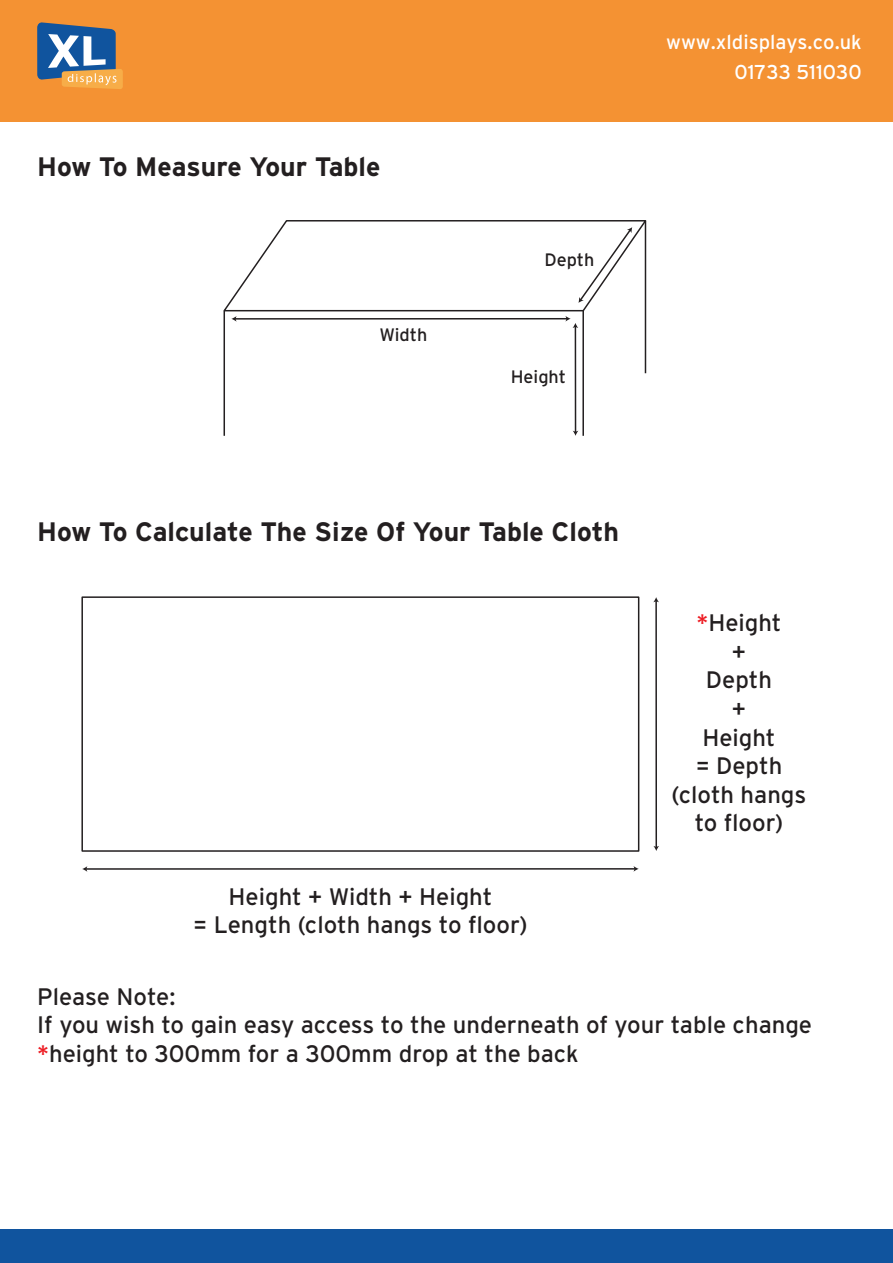
<style>
.page{position:relative;width:893px;height:1263px;background:#fff}
.page>*{position:absolute;margin:0;border:0;box-sizing:border-box;transform-origin:0 0}
.t1{font:700 26.7px "Interstate";color:#231f20}
.t2{font:23.85px/28.7px "Interstate";color:#231f20;text-align:center}
.t3{font:20.1px/30.2px "Interstate";color:#fff;text-align:right}
.t4{font:18px "Interstate";color:#231f20}
.s1{color:#ed1d24}
</style>
<div class="page">
<div style="left:0;top:0;width:893px;height:121px;background:#f49233"></div>
<div style="left:0;top:1229px;width:893px;height:34px;background:#10549e"></div>
<svg style="left:37px;top:22px;width:86px;height:67px"></svg>
<hr style="left:645px;top:221px;width:1px;height:152px;background:#231f20">
<hr style="left:582px;top:311px;width:2px;height:125px;background:#231f20">
<hr style="left:224px;top:311px;width:1px;height:125px;background:#231f20">
<hr style="left:86px;top:868px;width:549px;height:2px;background:#231f20">
<svg style="left:82px;top:866px;width:5px;height:6px"></svg>
<svg style="left:633px;top:866px;width:6px;height:6px"></svg>
<hr style="left:655px;top:601px;width:2px;height:246px;background:#231f20">
<svg style="left:653px;top:846px;width:6px;height:5px"></svg>
<svg style="left:653px;top:597px;width:6px;height:5px"></svg>
<hr style="left:575px;top:326px;width:1px;height:106px;background:#231f20">
<svg style="left:223px;top:220px;width:424px;height:108px"></svg>
<svg style="left:573px;top:431px;width:5px;height:5px"></svg>
<div style="left:81px;top:596px;width:558px;height:256px;border:2px solid #231f20"></div>
<p class="t1" style="left:37px;top:150px;width:345px">How To Measure Your Table</p>
<p class="t4" style="left:379px;top:324px;width:49px">Width</p>
<p class="t4" style="left:545px;top:248px;width:51px">Depth</p>
<p class="t4" style="left:511px;top:365px;width:57px">Height</p>
<p class="t3" style="left:666px;top:27px;width:197px">www.xldisplays.co.uk<br>01733 511030</p>
<p class="t1" style="left:37px;top:515px;width:583px">How To Calculate The Size Of Your Table Cloth</p>
<p class="t2" style="left:193px;top:882px;width:336px">Height + Width + Height<br>= Length (cloth hangs to floor)</p>
<p class="t2" style="left:672px;top:608px;width:136px"><span class="s1">*</span>Height<br>+<br>Depth<br>+<br>Height<br>= Depth (cloth hangs to floor)</p>
<p class="t2" style="left:37px;top:981px;width:776px;text-align:left">Please Note:<br>If you wish to gain easy access to the underneath of your table change <span class="s1">*</span>height to 300mm for a 300mm drop at the back</p>
</div>
